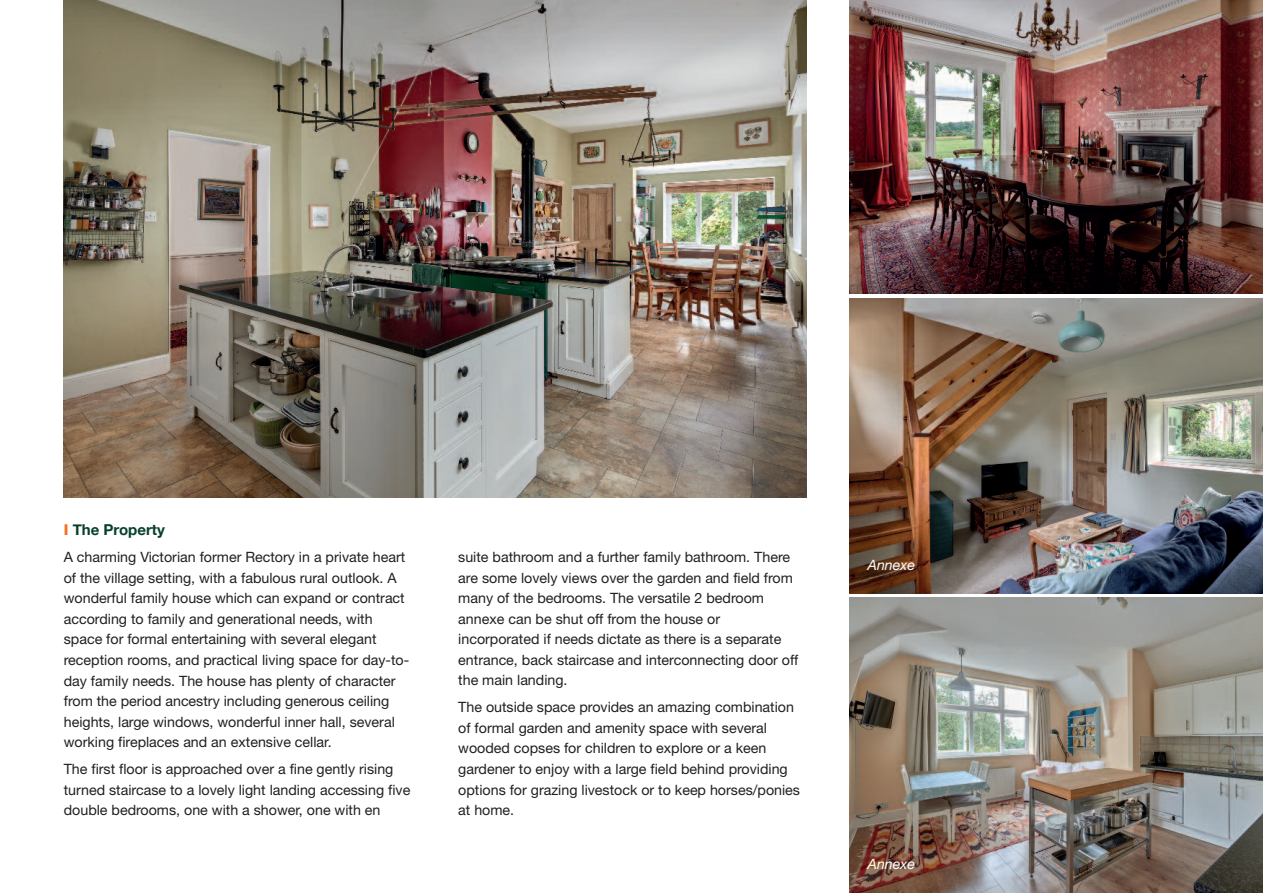
<style>
.page{position:relative;width:1263px;height:893px;background:#fff}
.page>*{position:absolute;margin:0;border:0;box-sizing:border-box;transform-origin:0 0}
.t1{font:700 15px "Helvetica Neue";color:#083f2c}
.t2{font:14.25px/20.5px "Helvetica Neue";color:#231f20}
.t3{font:italic 14.25px "Helvetica Neue";color:#fff}
.s1{font-weight:800;color:#f47321}
</style>
<div class="page">
<img style="left:64px;top:0;width:742px;height:497px">
<img style="left:849px;top:299px;width:414px;height:295px">
<img style="left:849px;top:598px;width:414px;height:295px">
<img style="left:849px;top:0;width:414px;height:293px">
<p class="t1" style="left:64px;top:521px;width:103px"><span class="s1">I</span> The Property</p>
<p class="t2" style="left:64px;top:548px;width:347px">A charming Victorian former Rectory in a private heart of the village setting, with a fabulous rural outlook. A wonderful family house which can expand or contract according to family and generational needs, with space for formal entertaining with several elegant reception rooms, and practical living space for day-to&shy;day family needs. The house has plenty of character from the period ancestry including generous ceiling heights, large windows, wonderful inner hall, several working fireplaces and an extensive cellar.</p>
<p class="t2" style="left:64px;top:760px;width:348px">The first floor is approached over a fine gently rising turned staircase to a lovely light landing accessing five double bedrooms, one with a shower, one with en</p>
<p class="t2" style="left:458px;top:548px;width:341px">suite bathroom and a further family bathroom. There are some lovely views over the garden and field from many of the bedrooms. The versatile 2 bedroom annexe can be shut off from the house or incorporated if needs dictate as there is a separate entrance, back staircase and interconnecting door off the main landing.</p>
<p class="t2" style="left:458px;top:698px;width:343px">The outside space provides an amazing combination of formal garden and amenity space with several wooded copses for children to explore or a keen gardener to enjoy with a large field behind providing options for grazing livestock or to keep horses/ponies at home.</p>
<p class="t3" style="left:867px;top:559px;width:49px">Annexe</p>
<p class="t3" style="left:867px;top:858px;width:49px">Annexe</p>
</div>
